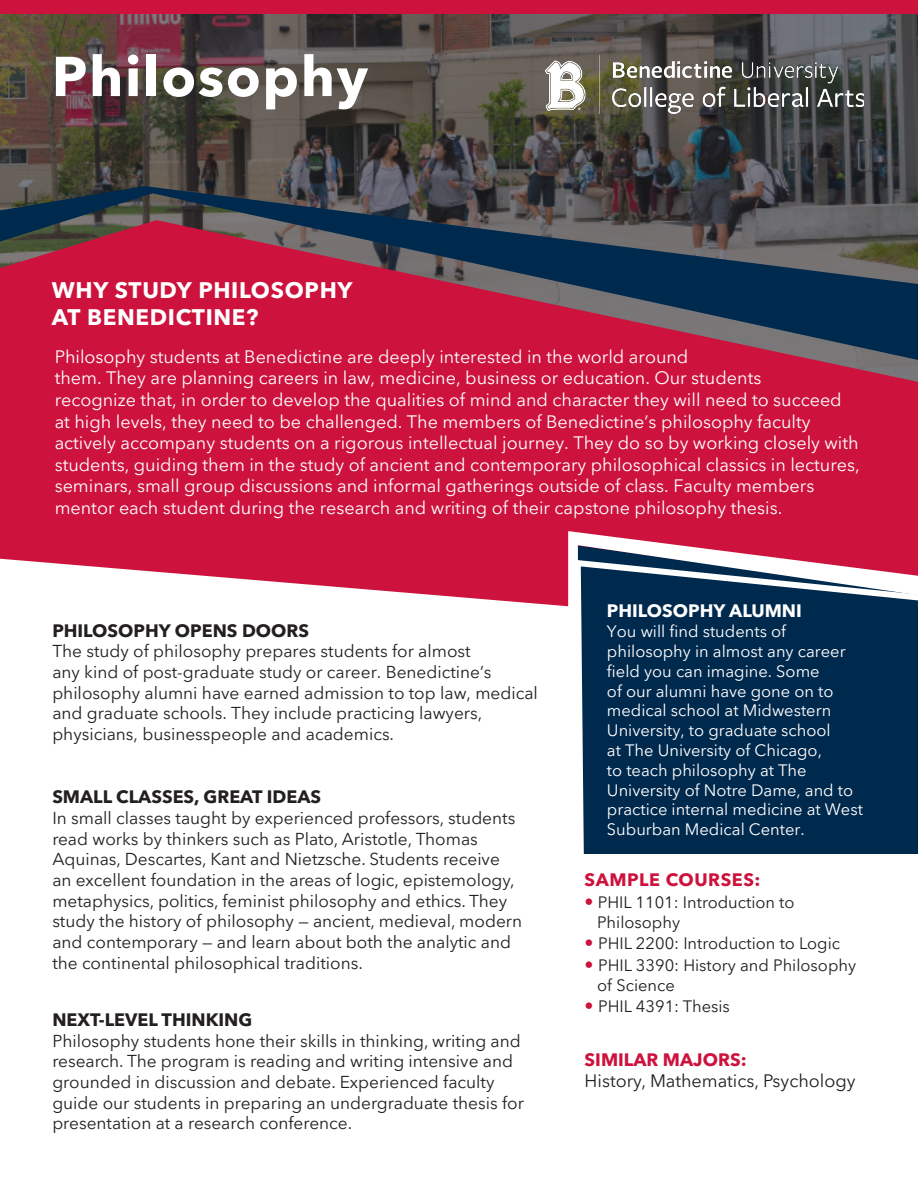
<style>
.page{position:relative;width:918px;height:1188px;background:#fff}
.page>*{position:absolute;margin:0;border:0;box-sizing:border-box;transform-origin:0 0}
.t1{font:700 55.5px "Avenir Next LT Pro";letter-spacing:.03em;color:#fff}
.t2{font:700 22.5px "Avenir Next LT Pro";letter-spacing:.03em;color:#fff}
.t3{font:18px/21.6px "Avenir Next LT Pro";color:#fff}
.t4{font:700 18px "Avenir Next LT Pro";color:#231f20}
.t5{font:18px "Avenir Next LT Pro";color:#231f20}
.t6{font:700 18px "Avenir Next LT Pro";color:#fff}
.t7{font:700 18px "Avenir Next LT Pro";letter-spacing:.03em;color:#cd123d}
.t8{font:700 18px "Avenir Next LT Pro";letter-spacing:.01em;color:#cd123d}
.t9{font:17.25px/20.7px "Avenir Next LT Pro";color:#231f20}
.t10{font:16.5px/19.8px "Avenir Next LT Pro";color:#fff}
.t11{font:16.5px "Avenir Next LT Pro";color:#231f20}
.s1{font-size:18px;color:#cd123d}
</style>
<div class="page">
<img style="left:0;top:14px;width:845px;height:172px">
<svg style="left:0;top:360px;width:918px;height:247px;background:#cf234a"></svg>
<svg style="left:845px;top:14px;width:73px;height:172px;background:#484b4d"></svg>
<svg style="left:0;top:186px;width:918px;height:174px;background:#76324b"></svg>
<div style="left:0;top:0;width:918px;height:14px;background:#cd123d"></div>
<svg style="left:568px;top:531px;width:350px;height:76px"></svg>
<svg style="left:571px;top:557px;width:347px;height:297px;background:#183b5d"></svg>
<img style="left:545px;top:55px;width:319px;height:58px">
<p class="t1" style="left:52px;top:43px;width:318px">Philosophy</p>
<p class="t2" style="left:52px;top:277px;width:302px">WHY STUDY PHILOSOPHY</p>
<p class="t2" style="left:52px;top:304px;width:208px">AT BENEDICTINE?</p>
<p class="t3" style="left:55px;top:346px;width:635px">Philosophy students at Benedictine are deeply interested in the world around</p>
<p class="t3" style="left:55px;top:367px;width:708px">them. They are planning careers in law, medicine, business or education. Our students</p>
<p class="t3" style="left:55px;top:389px;width:807px">recognize that, in order to develop the qualities of mind and character they will need to succeed at high levels, they need to be challenged. The members of Benedictine’s philosophy faculty actively accompany students on a rigorous intellectual journey. They do so by working closely with students, guiding them in the study of ancient and contemporary philosophical classics in lectures, seminars, small group discussions and informal gatherings outside of class. Faculty members mentor each student during the research and writing of their capstone philosophy thesis.</p>
<p class="t4" style="left:52px;top:619px;width:258px">PHILOSOPHY OPENS DOORS</p>
<p class="t9" style="left:52px;top:641px;width:487px">The study of philosophy prepares students for almost<br>any kind of post-graduate study or career. Benedictine’s philosophy alumni have earned admission to top law, medical and graduate schools. They include practicing lawyers, physicians, businesspeople and academics.</p>
<p class="t4" style="left:52px;top:786px;width:270px">SMALL CLASSES, GREAT IDEAS</p>
<p class="t9" style="left:52px;top:808px;width:471px">In small classes taught by experienced professors, students read works by thinkers such as Plato, Aristotle, Thomas Aquinas, Descartes, Kant and Nietzsche. Students receive an excellent foundation in the areas of logic, epistemology, metaphysics, politics, feminist philosophy and ethics. They study the history of philosophy — ancient, medieval, modern and contemporary — and learn about both the analytic and the continental philosophical traditions.</p>
<p class="t4" style="left:52px;top:1009px;width:201px">NEXT-LEVEL THINKING</p>
<p class="t9" style="left:52px;top:1030px;width:473px">Philosophy students hone their skills in thinking, writing and research. The program is reading and writing intensive and grounded in discussion and debate. Experienced faculty guide our students in preparing an undergraduate thesis for presentation at a research conference.</p>
<p class="t6" style="left:607px;top:600px;width:196px">PHILOSOPHY ALUMNI</p>
<p class="t10" style="left:607px;top:622px;width:258px">You will find students of philosophy in almost any career field you can imagine. Some<br>of our alumni have gone on to medical school at Midwestern<br>University, to graduate school<br>at The University of Chicago,<br>to teach philosophy at The<br>University of Notre Dame, and to practice internal medicine at West<br>Suburban Medical Center.</p>
<p class="t7" style="left:585px;top:869px;width:177px">SAMPLE COURSES:</p>
<p class="t11" style="left:585px;top:892px;width:211px"><span class="s1">•</span> PHIL 1101: Introduction to</p>
<p class="t11" style="left:597px;top:912px;width:85px">Philosophy</p>
<p class="t11" style="left:585px;top:934px;width:257px"><span class="s1">•</span> PHIL 2200: Introduction to Logic</p>
<p class="t11" style="left:585px;top:955px;width:273px"><span class="s1">•</span> PHIL 3390: History and Philosophy</p>
<p class="t11" style="left:597px;top:975px;width:79px">of Science</p>
<p class="t11" style="left:585px;top:997px;width:147px"><span class="s1">•</span> PHIL 4391: Thesis</p>
<p class="t8" style="left:585px;top:1048px;width:163px">SIMILAR MAJORS:</p>
<p class="t5" style="left:585px;top:1070px;width:272px">History, Mathematics, Psychology</p>
</div>
